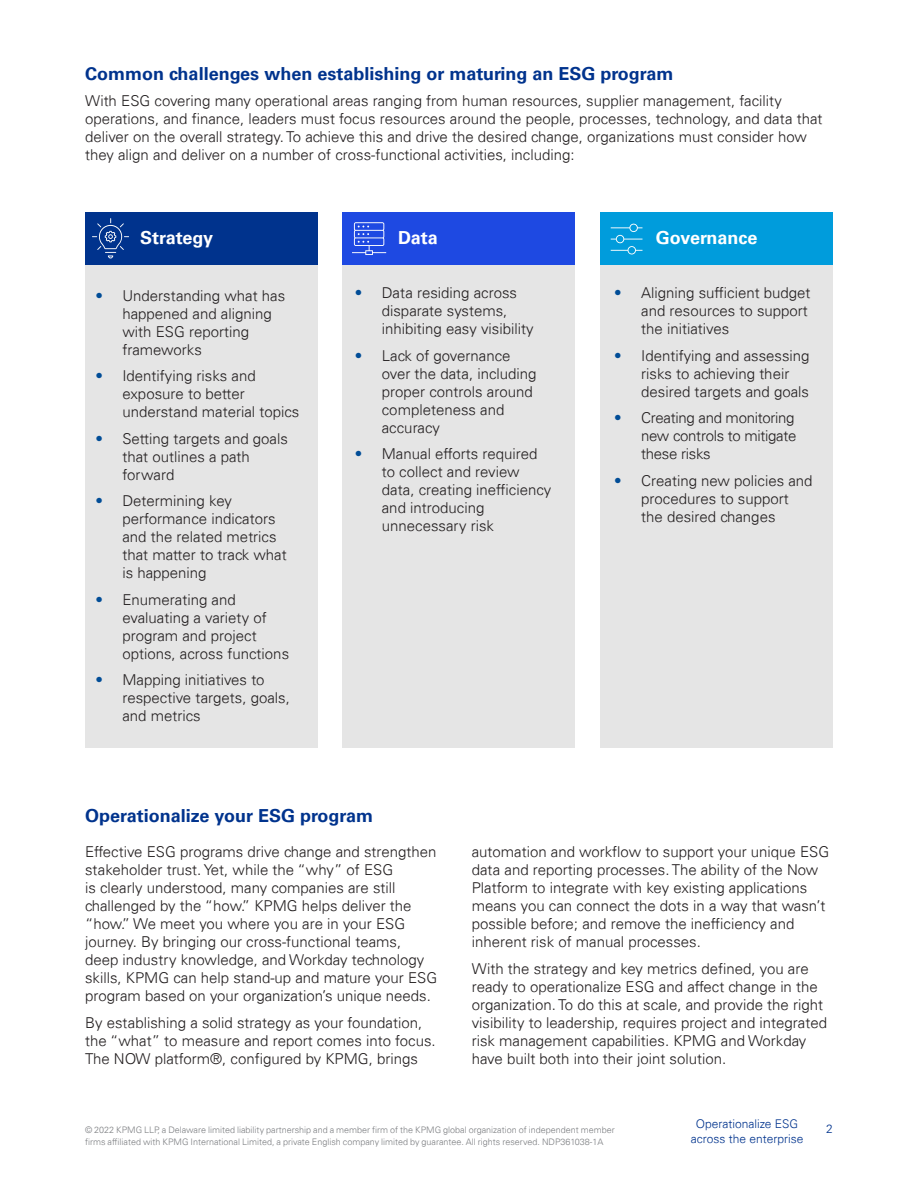
<style>
.page{position:relative;width:918px;height:1188px;background:#fff}
.page>*{position:absolute;margin:0;border:0;box-sizing:border-box;transform-origin:0 0}
.t1{font:700 18px "Univers 65";color:#00338d}
.t2{font:700 18px "Univers 65";color:#fff}
.t3{font:300 15px/18px "Univers 45";color:#231f20}
.t4{font:300 15px/18px "Univers 45";letter-spacing:-.02em;color:#231f20}
.t5{font:300 12px "Univers 45";color:#00338d}
.t6{font:300 9px/12px "Univers 45";color:#7c7e81}
.t7{font:9px/10.8px "Arial";color:#989898}
.s1{color:#014d97}
</style>
<div class="page">
<div style="left:601px;top:217px;width:232px;height:530px;background:#e5e5e5"></div>
<div style="left:343px;top:217px;width:232px;height:530px;background:#e5e5e5"></div>
<div style="left:85px;top:217px;width:232px;height:530px;background:#e5e5e5"></div>
<div style="left:85px;top:213px;width:232px;height:52px;background:#00338d"></div>
<div style="left:343px;top:213px;width:232px;height:52px;background:#1e49e2"></div>
<div style="left:601px;top:213px;width:232px;height:52px;background:#009cdc"></div>
<svg style="left:92px;top:218px;width:37px;height:40px"></svg>
<svg style="left:352px;top:222px;width:34px;height:33px"></svg>
<svg style="left:611px;top:223px;width:32px;height:32px"></svg>
<p class="t1" style="left:85px;top:63px;width:590px">Common challenges when establishing or maturing an ESG program</p>
<p class="t3" style="left:85px;top:92px;width:739px">With ESG covering many operational areas ranging from human resources, supplier management, facility operations, and finance, leaders must focus resources around the people, processes, technology, and data that deliver on the overall strategy. To achieve this and drive the desired change, organizations must consider how they align and deliver on a number of cross-functional activities, including:</p>
<p class="t2" style="left:140px;top:227px;width:74px">Strategy</p>
<p class="t2" style="left:398px;top:227px;width:41px">Data</p>
<p class="t2" style="left:656px;top:227px;width:103px">Governance</p>
<p class="t3" style="left:122px;top:286px;width:164px;text-indent:-27px"><span class="s1">•</span> Understanding what has happened and aligning with ESG reporting frameworks</p>
<p class="t3" style="left:122px;top:367px;width:178px;text-indent:-27px"><span class="s1">•</span> Identifying risks and exposure to better understand material topics</p>
<p class="t3" style="left:122px;top:429px;width:167px;text-indent:-27px"><span class="s1">•</span> Setting targets and goals that outlines a path forward</p>
<p class="t3" style="left:122px;top:492px;width:166px;text-indent:-27px"><span class="s1">•</span> Determining key performance indicators and the related metrics that matter to track what is happening</p>
<p class="t3" style="left:122px;top:590px;width:168px;text-indent:-27px"><span class="s1">•</span> Enumerating and evaluating a variety of program and project options, across functions</p>
<p class="t3" style="left:122px;top:671px;width:169px;text-indent:-27px"><span class="s1">•</span> Mapping initiatives to respective targets, goals, and metrics</p>
<p class="t3" style="left:382px;top:284px;width:153px;text-indent:-27px"><span class="s1">•</span> Data residing across disparate systems, inhibiting easy visibility</p>
<p class="t3" style="left:382px;top:346px;width:156px;text-indent:-27px"><span class="s1">•</span> Lack of governance over the data, including proper controls around completeness and accuracy</p>
<p class="t3" style="left:382px;top:445px;width:171px;text-indent:-27px"><span class="s1">•</span> Manual efforts required to collect and review data, creating inefficiency and introducing unnecessary risk</p>
<p class="t1" style="left:85px;top:806px;width:290px">Operationalize your ESG program</p>
<p class="t3" style="left:641px;top:284px;width:171px;text-indent:-27px"><span class="s1">•</span> Aligning sufficient budget and resources to support the initiatives</p>
<p class="t3" style="left:641px;top:346px;width:170px;text-indent:-27px"><span class="s1">•</span> Identifying and assessing risks to achieving their desired targets and goals</p>
<p class="t4" style="left:641px;top:409px;width:157px;text-indent:-27px"><span class="s1">•</span> Creating and monitoring new controls to mitigate these risks</p>
<p class="t3" style="left:641px;top:471px;width:173px;text-indent:-27px"><span class="s1">•</span> Creating new policies and procedures to support the desired changes</p>
<p class="t3" style="left:85px;top:843px;width:354px">Effective ESG programs drive change and strengthen stakeholder trust. Yet, while the “why” of ESG<br>is clearly understood, many companies are still challenged by the “how.” KPMG helps deliver the “how.” We meet you where you are in your ESG journey. By bringing our cross-functional teams, deep industry knowledge, and Workday technology skills, KPMG can help stand-up and mature your ESG program based on your organization’s unique needs.</p>
<p class="t3" style="left:85px;top:1014px;width:352px">By establishing a solid strategy as your foundation, the “what” to measure and report comes into focus.<br>The NOW platform®, configured by KPMG, brings</p>
<p class="t3" style="left:472px;top:843px;width:359px">automation and workflow to support your unique ESG data and reporting processes. The ability of the Now Platform to integrate with key existing applications means you can connect the dots in a way that wasn’t possible before; and remove the inefficiency and inherent risk of manual processes.</p>
<p class="t3" style="left:472px;top:960px;width:357px">With the strategy and key metrics defined, you are ready to operationalize ESG and affect change in the organization. To do this at scale, and provide the right visibility to leadership, requires project and integrated risk management capabilities. KPMG and Workday have built both into their joint solution.</p>
<p class="t6" style="left:85px;top:1124px;width:531px">© 2022 KPMG LLP, a Delaware limited liability partnership and a member firm of the KPMG global organization of independent member firms affiliated with KPMG International Limited, a private English company limited by guarantee. All rights reserved. NDP361038-1A</p>
<p class="t7" style="left:85px;top:1126px;width:534px">© [year] [legal member firm name], a [jurisdiction] [legal structure] and a member firm of the KPMG global organization of independent member frms affiliated with KPMG I ternat onal Limited, a private English company limited by guarantee. All rights reserved.</p>
<p class="t5" style="left:696px;top:1117px;width:104px">Operationalize ESG</p>
<p class="t5" style="left:826px;top:1121px;width:8px">2</p>
<p class="t5" style="left:691px;top:1132px;width:114px">across the enterprise</p>
</div>
